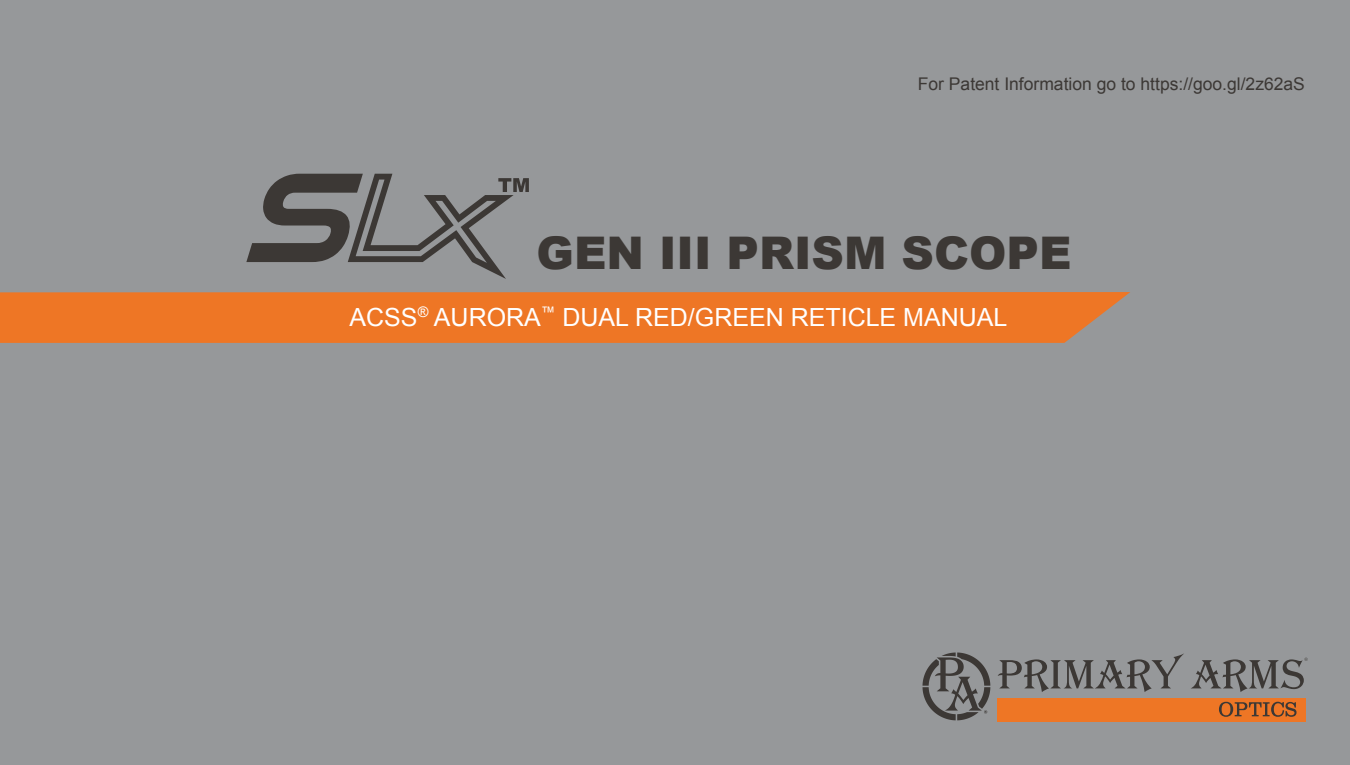
<style>
.page{position:relative;width:1350px;height:765px;background:#96989a}
.page>*{position:absolute;margin:0;border:0;box-sizing:border-box;transform-origin:0 0}
.Arial_Regular_Body_S{font:900 45px "Arial";color:#3c3835}
.Arial_Regular_Body_S-2{font:25px "Arial";color:#fff}
.t1{font:17.5px "Arial";color:#3c3835}
</style>
<div class="page">
<div style="left:0;top:292px;width:1130px;height:51px;background:#ee7625"></div>
<svg style="left:998px;top:653px;width:186px;height:39px"></svg>
<div style="left:997px;top:698px;width:309px;height:23px;background:#ee7625"></div>
<svg style="left:1219px;top:702px;width:78px;height:15px"></svg>
<svg style="left:1191px;top:658px;width:117px;height:34px"></svg>
<svg style="left:923px;top:652px;width:67px;height:68px"></svg>
<svg style="left:246px;top:174px;width:283px;height:105px"></svg>
<p class="t1" style="left:918px;top:72px;width:389px">For Patent Information go to https://goo.gl/2z62aS</p>
<p class="Arial_Regular_Body_S" style="left:537px;top:220px;width:536px">GEN III PRISM SCOPE</p>
<p class="Arial_Regular_Body_S-2" style="left:350px;top:300px;width:659px">ACSS<sup>®</sup> AURORA<sup>™</sup> DUAL RED/GREEN RETICLE MANUAL</p>
</div>
